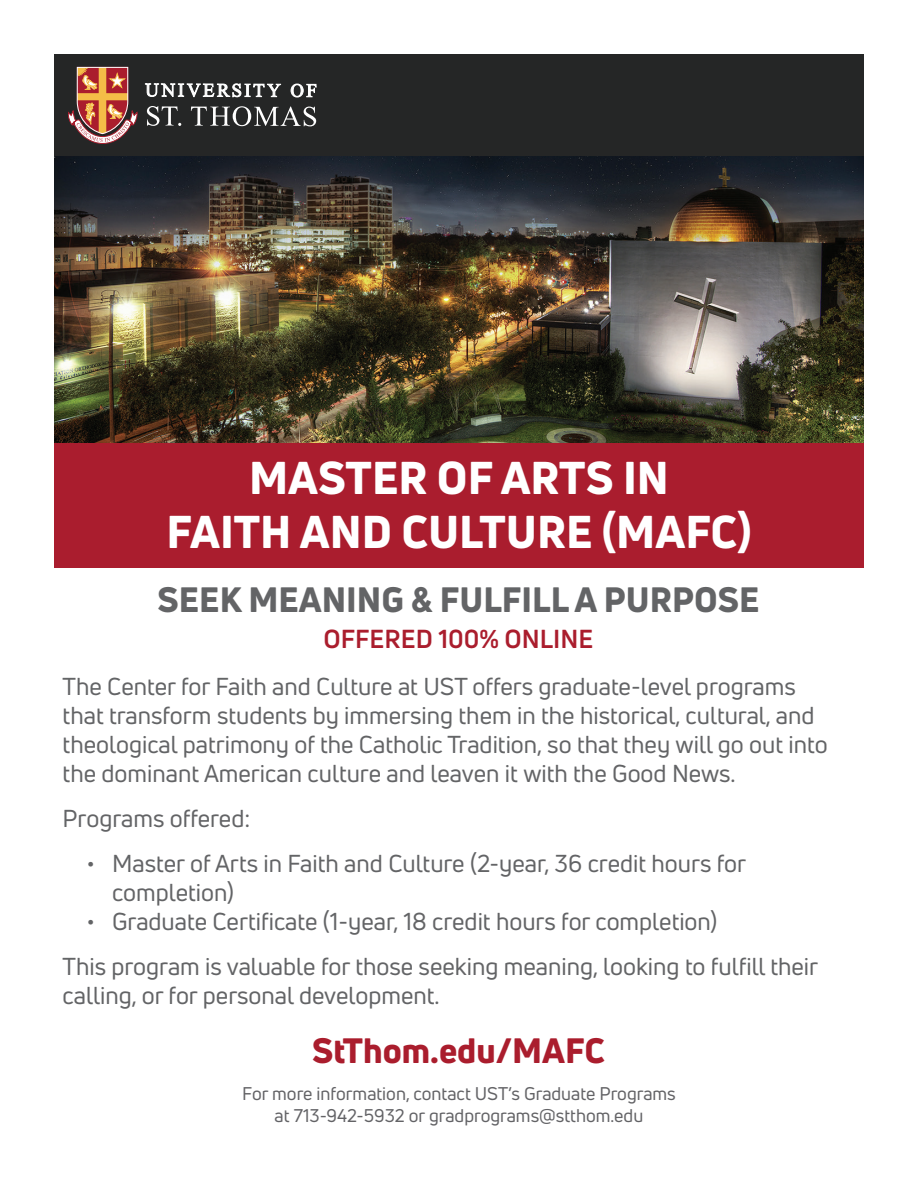
<style>
.page{position:relative;width:918px;height:1188px;background:#fff}
.page>*{position:absolute;margin:0;border:0;box-sizing:border-box;transform-origin:0 0}
.t1{font:800 45px/54px "Uni Neue";color:#fff;text-align:center}
.t2{font:800 34.5px "Uni Neue";color:#636466}
.t3{font:800 34.5px "Uni Neue";color:#aa1d2d}
.t4{font:700 25.5px "Uni Neue";color:#aa1d2d}
.t5{font:24px/28.8px "Uni Neue";color:#636466}
.t6{font:18px/21.6px "Uni Neue";color:#636366;text-align:center}
</style>
<div class="page">
<div style="left:54px;top:54px;width:810px;height:103px;background:#252626"></div>
<svg style="left:145px;top:84px;width:136px;height:13px"></svg>
<svg style="left:291px;top:84px;width:25px;height:13px"></svg>
<svg style="left:147px;top:106px;width:34px;height:20px"></svg>
<svg style="left:191px;top:106px;width:125px;height:20px"></svg>
<svg style="left:68px;top:67px;width:70px;height:77px"></svg>
<img style="left:54px;top:157px;width:810px;height:286px">
<div style="left:54px;top:443px;width:810px;height:125px;background:#aa1d2e"></div>
<h1 class="t1" style="left:166px;top:450px;width:587px">MASTER OF ARTS IN<br>FAITH AND CULTURE (MAFC)</h1>
<h2 class="t2" style="left:157px;top:577px;width:604px">SEEK MEANING &amp; FULFILL A PURPOSE</h2>
<p class="t4" style="left:324px;top:623px;width:271px">OFFERED 100% ONLINE</p>
<p class="t5" style="left:63px;top:672px;width:767px">The Center for Faith and Culture at UST offers graduate-level programs that transform students by immersing them in the historical, cultural, and theological patrimony of the Catholic Tradition, so that they will go out into the dominant American culture and leaven it with the Good News.</p>
<p class="t5" style="left:63px;top:804px;width:189px">Programs offered:</p>
<p class="t5" style="left:112px;top:849px;width:636px;text-indent:-25px">• Master of Arts in Faith and Culture (2-year, 36 credit hours for completion)</p>
<p class="t5" style="left:63px;top:898px;width:757px;line-height:45.3px;text-indent:24px">• Graduate Certificate (1-year, 18 credit hours for completion)<br>This program is valuable for those seeking meaning, looking to fulfill their</p>
<p class="t5" style="left:63px;top:981px;width:378px">calling, or for personal development.</p>
<h2 class="t3" style="left:312px;top:1028px;width:295px">StThom.edu/MAFC</h2>
<p class="t6" style="left:242px;top:1083px;width:435px">For more information, contact UST’s Graduate Programs at 713-942-5932 or gradprograms@stthom.edu</p>
</div>
